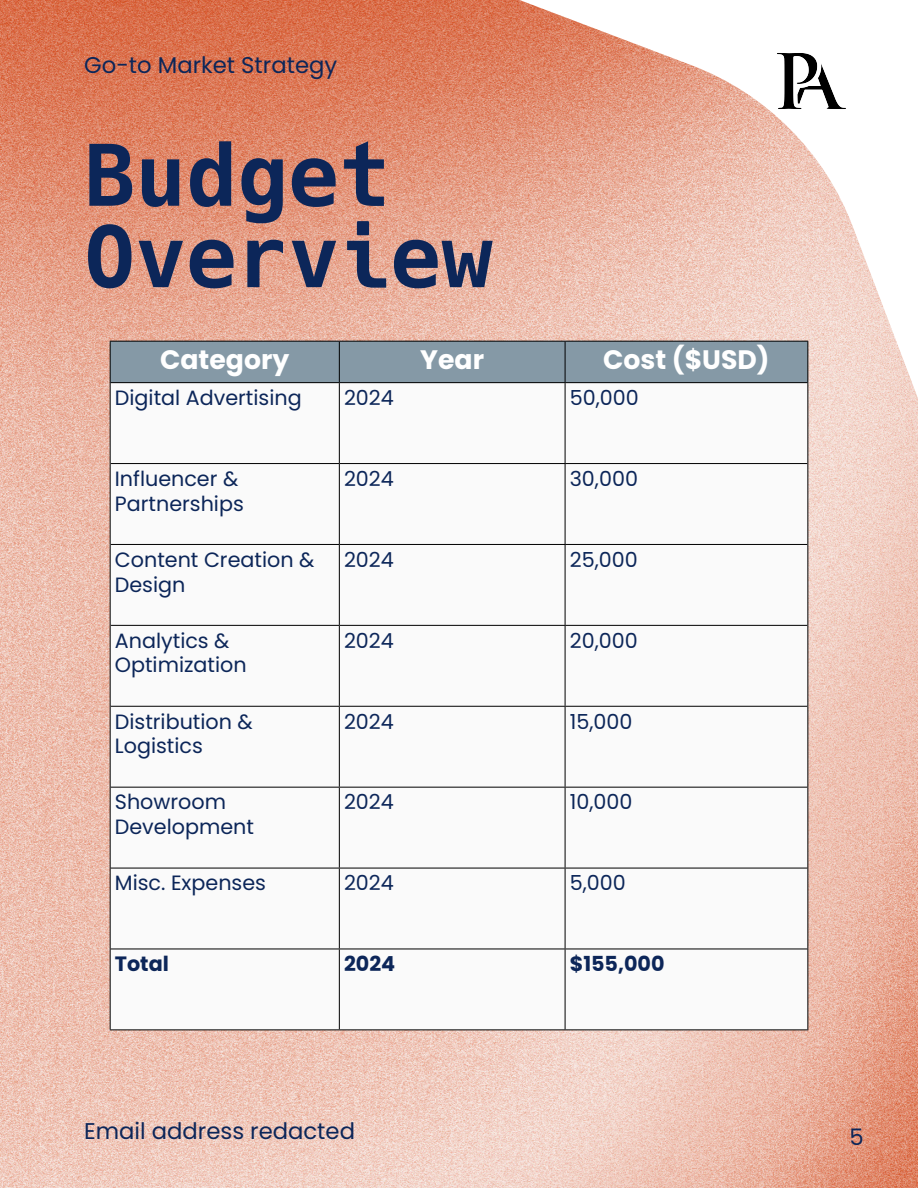
<style>
.page{position:relative;width:918px;height:1188px;background:#fff}
.page>*{position:absolute;margin:0;border:0;box-sizing:border-box;transform-origin:0 0}
.t1{font:700 84.75px/81.4px "Hack";color:#0c2659}
.t2{font:700 26.7px "Poppins";color:#fff}
.t3{font:22.65px "Poppins";color:#0c2659}
.t4{font:20.7px/24.9px "Poppins";color:#0c2659}
.t5{font:700 20.7px "Poppins";color:#0c2659}
</style>
<div class="page">
<img style="left:0;top:0;width:918px;height:1188px">
<svg style="left:520px;top:0;width:398px;height:398px"></svg>
<div style="left:565px;top:949px;width:243px;height:81px;background:#fafafa"></div>
<div style="left:339px;top:949px;width:226px;height:81px;background:#fafafa"></div>
<div style="left:110px;top:949px;width:229px;height:81px;background:#fafafa"></div>
<div style="left:565px;top:868px;width:243px;height:81px;background:#fafafa"></div>
<div style="left:339px;top:868px;width:226px;height:81px;background:#fafafa"></div>
<div style="left:110px;top:868px;width:229px;height:81px;background:#fafafa"></div>
<div style="left:565px;top:787px;width:243px;height:81px;background:#fafafa"></div>
<div style="left:339px;top:787px;width:226px;height:81px;background:#fafafa"></div>
<div style="left:110px;top:787px;width:229px;height:81px;background:#fafafa"></div>
<div style="left:565px;top:706px;width:243px;height:81px;background:#fafafa"></div>
<div style="left:339px;top:706px;width:226px;height:81px;background:#fafafa"></div>
<div style="left:110px;top:706px;width:229px;height:81px;background:#fafafa"></div>
<div style="left:565px;top:625px;width:243px;height:81px;background:#fafafa"></div>
<div style="left:339px;top:625px;width:226px;height:81px;background:#fafafa"></div>
<div style="left:110px;top:625px;width:229px;height:81px;background:#fafafa"></div>
<div style="left:565px;top:544px;width:243px;height:81px;background:#fafafa"></div>
<div style="left:339px;top:544px;width:226px;height:81px;background:#fafafa"></div>
<div style="left:110px;top:544px;width:229px;height:81px;background:#fafafa"></div>
<div style="left:565px;top:464px;width:243px;height:80px;background:#fafafa"></div>
<div style="left:339px;top:464px;width:226px;height:80px;background:#fafafa"></div>
<div style="left:110px;top:464px;width:229px;height:80px;background:#fafafa"></div>
<div style="left:565px;top:383px;width:243px;height:81px;background:#fafafa"></div>
<div style="left:339px;top:383px;width:226px;height:81px;background:#fafafa"></div>
<div style="left:110px;top:383px;width:229px;height:81px;background:#fafafa"></div>
<div style="left:565px;top:341px;width:243px;height:42px;background:#8599a6"></div>
<div style="left:339px;top:341px;width:226px;height:42px;background:#8599a6"></div>
<div style="left:110px;top:341px;width:229px;height:42px;background:#8599a6"></div>
<hr style="left:110px;top:341px;width:229px;height:1px;background:#000">
<hr style="left:111px;top:382px;width:228px;height:1px;background:#000">
<hr style="left:110px;top:342px;width:1px;height:41px;background:#000">
<hr style="left:339px;top:342px;width:1px;height:40px;background:#000">
<hr style="left:339px;top:341px;width:226px;height:1px;background:#000">
<hr style="left:339px;top:382px;width:226px;height:1px;background:#000">
<hr style="left:565px;top:342px;width:1px;height:40px;background:#000">
<hr style="left:565px;top:341px;width:243px;height:1px;background:#000">
<hr style="left:565px;top:382px;width:242px;height:1px;background:#000">
<hr style="left:807px;top:342px;width:1px;height:41px;background:#000">
<hr style="left:111px;top:463px;width:228px;height:1px;background:#000">
<hr style="left:110px;top:383px;width:1px;height:81px;background:#000">
<hr style="left:339px;top:383px;width:1px;height:80px;background:#000">
<hr style="left:339px;top:463px;width:226px;height:1px;background:#000">
<hr style="left:565px;top:383px;width:1px;height:80px;background:#000">
<hr style="left:565px;top:463px;width:242px;height:1px;background:#000">
<hr style="left:807px;top:383px;width:1px;height:81px;background:#000">
<hr style="left:111px;top:544px;width:228px;height:1px;background:#000">
<hr style="left:110px;top:464px;width:1px;height:80px;background:#000">
<hr style="left:339px;top:464px;width:1px;height:80px;background:#000">
<hr style="left:339px;top:544px;width:226px;height:1px;background:#000">
<hr style="left:565px;top:464px;width:1px;height:80px;background:#000">
<hr style="left:565px;top:544px;width:242px;height:1px;background:#000">
<hr style="left:807px;top:464px;width:1px;height:80px;background:#000">
<hr style="left:111px;top:625px;width:228px;height:1px;background:#000">
<hr style="left:110px;top:544px;width:1px;height:81px;background:#000">
<hr style="left:339px;top:545px;width:1px;height:80px;background:#000">
<hr style="left:339px;top:625px;width:226px;height:1px;background:#000">
<hr style="left:565px;top:545px;width:1px;height:80px;background:#000">
<hr style="left:565px;top:625px;width:242px;height:1px;background:#000">
<hr style="left:807px;top:544px;width:1px;height:81px;background:#000">
<hr style="left:111px;top:706px;width:228px;height:1px;background:#000">
<hr style="left:110px;top:625px;width:1px;height:81px;background:#000">
<hr style="left:339px;top:626px;width:1px;height:80px;background:#000">
<hr style="left:339px;top:706px;width:226px;height:1px;background:#000">
<hr style="left:565px;top:626px;width:1px;height:80px;background:#000">
<hr style="left:565px;top:706px;width:242px;height:1px;background:#000">
<hr style="left:807px;top:625px;width:1px;height:81px;background:#000">
<hr style="left:111px;top:787px;width:228px;height:1px;background:#000">
<hr style="left:110px;top:706px;width:1px;height:81px;background:#000">
<hr style="left:339px;top:707px;width:1px;height:80px;background:#000">
<hr style="left:339px;top:787px;width:226px;height:1px;background:#000">
<hr style="left:565px;top:707px;width:1px;height:80px;background:#000">
<hr style="left:565px;top:787px;width:242px;height:1px;background:#000">
<hr style="left:807px;top:706px;width:1px;height:81px;background:#000">
<hr style="left:110px;top:787px;width:1px;height:81px;background:#000">
<hr style="left:339px;top:788px;width:1px;height:80px;background:#000">
<hr style="left:565px;top:788px;width:1px;height:80px;background:#000">
<hr style="left:807px;top:787px;width:1px;height:81px;background:#000">
<hr style="left:110px;top:868px;width:1px;height:81px;background:#000">
<hr style="left:339px;top:868px;width:1px;height:81px;background:#000">
<hr style="left:565px;top:868px;width:1px;height:81px;background:#000">
<hr style="left:807px;top:868px;width:1px;height:81px;background:#000">
<hr style="left:110px;top:1029px;width:229px;height:1px;background:#000">
<hr style="left:110px;top:949px;width:1px;height:80px;background:#000">
<hr style="left:339px;top:949px;width:1px;height:80px;background:#000">
<hr style="left:339px;top:1029px;width:226px;height:1px;background:#000">
<hr style="left:565px;top:949px;width:1px;height:80px;background:#000">
<hr style="left:565px;top:1029px;width:243px;height:1px;background:#000">
<hr style="left:807px;top:949px;width:1px;height:80px;background:#000">
<hr style="left:111px;top:868px;width:228px;height:1px;background:#000">
<hr style="left:339px;top:868px;width:226px;height:1px;background:#000">
<hr style="left:565px;top:868px;width:242px;height:1px;background:#000">
<hr style="left:111px;top:949px;width:228px;height:1px;background:#000">
<hr style="left:339px;top:949px;width:226px;height:1px;background:#000">
<hr style="left:565px;top:949px;width:242px;height:1px;background:#000">
<img style="left:766px;top:46px;width:91px;height:70px">
<h1 class="t3" style="left:84px;top:52px;width:255px">Go-to Market Strategy</h1>
<h1 class="t1" style="left:84px;top:141px;width:410px">Budget<br>Overview</h1>
<p class="t2" style="left:160px;top:344px;width:131px">Category</p>
<p class="t2" style="left:420px;top:344px;width:65px">Year</p>
<p class="t2" style="left:603px;top:344px;width:168px">Cost ($USD)</p>
<p class="t4" style="left:115px;top:385px;width:188px">Digital Advertising</p>
<p class="t4" style="left:344px;top:385px;width:51px">2024</p>
<p class="t4" style="left:570px;top:385px;width:71px">50,000</p>
<p class="t4" style="left:115px;top:466px;width:130px">Influencer &amp;<br>Partnerships</p>
<p class="t4" style="left:344px;top:466px;width:51px">2024</p>
<p class="t4" style="left:570px;top:466px;width:70px">30,000</p>
<p class="t4" style="left:115px;top:547px;width:201px">Content Creation &amp;<br>Design</p>
<p class="t4" style="left:344px;top:547px;width:51px">2024</p>
<p class="t4" style="left:570px;top:547px;width:70px">25,000</p>
<p class="t4" style="left:115px;top:628px;width:133px">Analytics &amp;<br>Optimization</p>
<p class="t4" style="left:344px;top:628px;width:51px">2024</p>
<p class="t4" style="left:570px;top:628px;width:70px">20,000</p>
<p class="t4" style="left:115px;top:709px;width:140px">Distribution &amp;<br>Logistics</p>
<p class="t4" style="left:344px;top:709px;width:51px">2024</p>
<p class="t4" style="left:570px;top:709px;width:64px">15,000</p>
<p class="t4" style="left:115px;top:790px;width:141px">Showroom<br>Development</p>
<p class="t4" style="left:344px;top:790px;width:51px">2024</p>
<p class="t4" style="left:570px;top:790px;width:64px">10,000</p>
<p class="t4" style="left:115px;top:871px;width:153px">Misc. Expenses</p>
<p class="t4" style="left:344px;top:871px;width:51px">2024</p>
<p class="t4" style="left:570px;top:871px;width:58px">5,000</p>
<p class="t5" style="left:115px;top:952px;width:55px">Total</p>
<p class="t5" style="left:344px;top:952px;width:53px">2024</p>
<p class="t5" style="left:570px;top:952px;width:96px">$155,000</p>
<p class="t3" style="left:84px;top:1118px;width:272px">Email address redacted</p>
<p class="t3" style="left:850px;top:1124px;width:16px">5</p>
</div>
